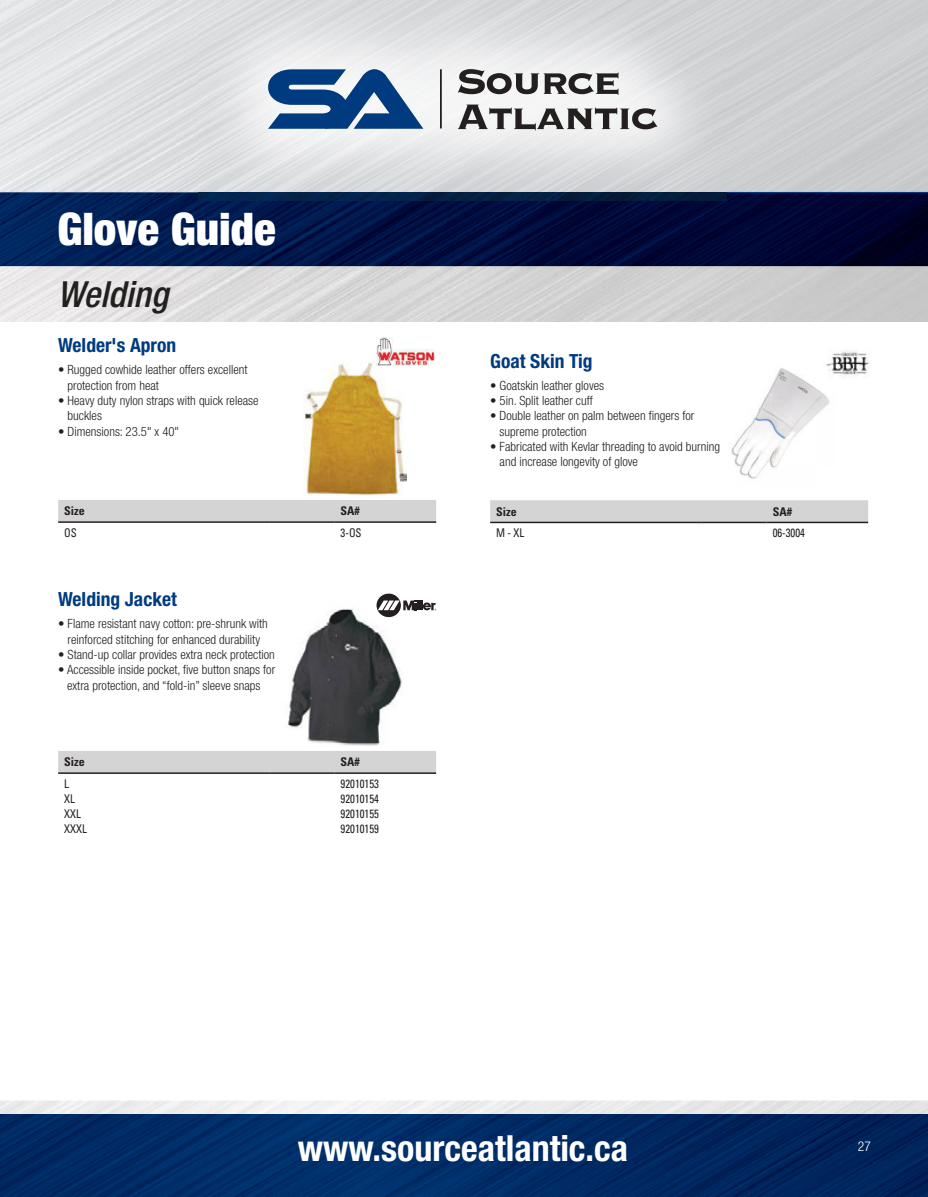
<style>
.page{position:relative;width:928px;height:1197px;background:#fff}
.page>*{position:absolute;margin:0;border:0;box-sizing:border-box;transform-origin:0 0}
.t1{font:900 condensed 45px "Helvetica Neue LT Std";color:#fff}
.t2{font:700 condensed 36px "Helvetica Neue LT Std";color:#fff}
.t3{font:italic 500 condensed 36px "Helvetica Neue LT Std";color:#241f1f}
.t4{font:700 condensed 19.5px "Helvetica Neue LT Std";color:#003b80}
.t5{font:300 condensed 13.5px "Helvetica Neue LT Std";color:#fff}
.t6{font:300 condensed 12.75px/15.3px "Helvetica Neue LT Std";color:#241f1f}
.t7{font:condensed 12px "Univers LT Std";color:#241f1f;scale:.9 1}
.t8{font:700 condensed 12px "Univers LT Std";color:#241f1f}
</style>
<div class="page">
<img style="left:288px;top:602px;width:116px;height:144px">
<svg style="left:0;top:1114px;width:928px;height:82px;fill:#002a63"></svg>
<img style="left:0;top:0;width:928px;height:322px">
<img style="left:0;top:192px;width:928px;height:74px">
<img style="left:199px;top:0;width:527px;height:200px">
<svg style="left:268px;top:69px;width:155px;height:60px"></svg>
<hr style="left:440px;top:69px;width:2px;height:59px;background:#241f1f">
<svg style="left:458px;top:105px;width:199px;height:26px"></svg>
<svg style="left:458px;top:69px;width:160px;height:26px"></svg>
<div style="left:58px;top:500px;width:378px;height:21px;background:#d5d4d5"></div>
<hr style="left:58px;top:521px;width:212px;height:2px;background:#241f1f">
<hr style="left:270px;top:521px;width:65px;height:2px;background:#241f1f">
<hr style="left:335px;top:521px;width:101px;height:2px;background:#241f1f">
<div style="left:58px;top:751px;width:378px;height:21px;background:#d5d4d5"></div>
<hr style="left:58px;top:772px;width:212px;height:1px;background:#241f1f">
<hr style="left:270px;top:772px;width:65px;height:1px;background:#241f1f">
<hr style="left:335px;top:772px;width:101px;height:1px;background:#241f1f">
<img style="left:304px;top:361px;width:102px;height:134px">
<img style="left:377px;top:337px;width:58px;height:28px">
<svg style="left:377px;top:593px;width:24px;height:24px"></svg>
<svg style="left:378px;top:600px;width:58px;height:10px"></svg>
<div style="left:490px;top:500px;width:378px;height:21px;background:#d5d4d5"></div>
<hr style="left:490px;top:521px;width:212px;height:2px;background:#241f1f">
<hr style="left:702px;top:521px;width:65px;height:2px;background:#241f1f">
<hr style="left:767px;top:521px;width:101px;height:2px;background:#241f1f">
<svg style="left:0;top:0;width:5px;height:7px"></svg>
<svg style="left:0;top:1193px;width:5px;height:4px"></svg>
<svg style="left:921px;top:0;width:7px;height:7px"></svg>
<svg style="left:921px;top:1193px;width:7px;height:4px"></svg>
<img style="left:731px;top:368px;width:99px;height:111px">
<img style="left:823px;top:351px;width:46px;height:40px">
<h1 class="t1" style="left:57px;top:201px;width:220px">Glove Guide</h1>
<h2 class="t3" style="left:57px;top:273px;width:112px">Welding</h2>
<h3 class="t4" style="left:58px;top:333px;width:120px">Welder's Apron</h3>
<p class="t6" style="left:68px;top:362px;width:182px;text-indent:-9px">• Rugged cowhide leather offers excellent protection from heat</p>
<p class="t6" style="left:68px;top:393px;width:193px;text-indent:-9px">• Heavy duty nylon straps with quick release buckles</p>
<p class="t6" style="left:58px;top:423px;width:122px">• Dimensions: 23.5" x 40"</p>
<p class="t8" style="left:64px;top:503px;width:22px">Size</p>
<p class="t8" style="left:341px;top:503px;width:21px">SA#</p>
<p class="t7" style="left:64px;top:525px;width:16px">OS</p>
<p class="t7" style="left:341px;top:525px;width:25px">3-OS</p>
<h3 class="t4" style="left:58px;top:587px;width:120px">Welding Jacket</h3>
<p class="t6" style="left:58px;top:616px;width:211px;text-align:center">• Flame resistant navy cotton: pre-shrunk with reinforced stitching for enhanced durability</p>
<p class="t6" style="left:58px;top:646px;width:218px">• Stand-up collar provides extra neck protection</p>
<p class="t6" style="left:58px;top:662px;width:219px;text-align:center">• Accessible inside pocket, five button snaps for extra protection, and “fold-in” sleeve snaps</p>
<p class="t8" style="left:64px;top:754px;width:22px">Size</p>
<p class="t8" style="left:341px;top:754px;width:21px">SA#</p>
<p class="t7" style="left:64px;top:776px;width:7px">L</p>
<p class="t7" style="left:341px;top:776px;width:44px">92010153</p>
<p class="t7" style="left:64px;top:791px;width:13px">XL</p>
<p class="t7" style="left:341px;top:791px;width:44px">92010154</p>
<p class="t7" style="left:64px;top:806px;width:20px">XXL</p>
<p class="t7" style="left:341px;top:806px;width:44px">92010155</p>
<p class="t7" style="left:64px;top:821px;width:27px">XXXL</p>
<p class="t7" style="left:341px;top:821px;width:44px">92010159</p>
<h3 class="t4" style="left:490px;top:349px;width:104px">Goat Skin Tig</h3>
<p class="t6" style="left:490px;top:377px;width:115px">• Goatskin leather gloves</p>
<p class="t6" style="left:490px;top:393px;width:104px">• 5in. Split leather cuff</p>
<p class="t6" style="left:490px;top:408px;width:206px">• Double leather on palm between fingers for</p>
<p class="t6" style="left:490px;top:439px;width:231px">• Fabricated with Kevlar threading to avoid burning</p>
<p class="t6" style="left:500px;top:423px;width:89px">supreme protection</p>
<p class="t6" style="left:500px;top:454px;width:140px">and increase longevity of glove</p>
<p class="t8" style="left:496px;top:504px;width:22px">Size</p>
<p class="t8" style="left:773px;top:504px;width:21px">SA#</p>
<p class="t7" style="left:496px;top:525px;width:33px">M - XL</p>
<p class="t7" style="left:773px;top:525px;width:37px">06-3004</p>
<h2 class="t2" style="left:298px;top:1125px;width:332px">www.sourceatlantic.ca</h2>
<p class="t5" style="left:858px;top:1138px;width:14px">27</p>
</div>
